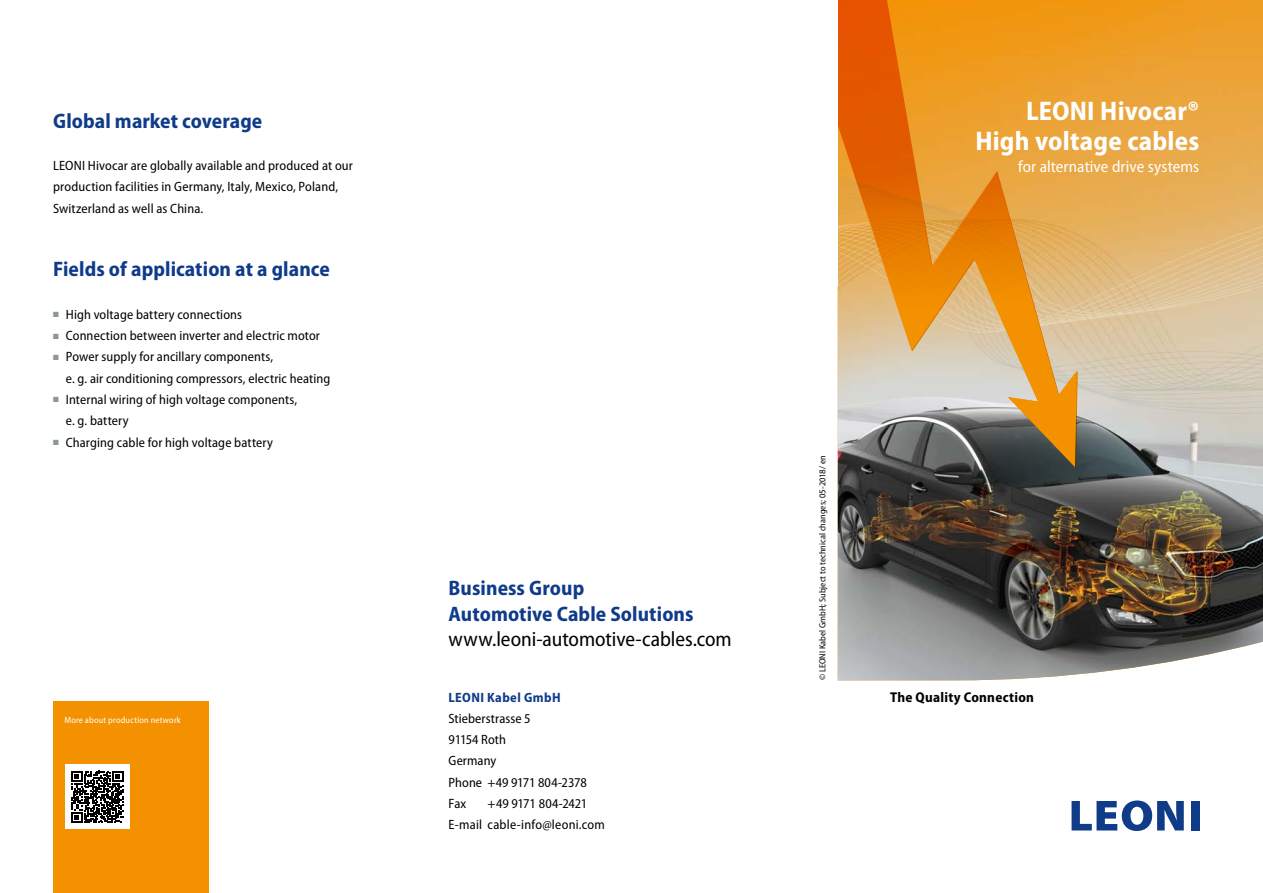
<style>
.page{position:relative;width:1263px;height:893px;background:#fff}
.page>*{position:absolute;margin:0;border:0;box-sizing:border-box;transform-origin:0 0}
.t1{font:700 semi-condensed 27px/30px "Myriad Pro";letter-spacing:.01em;color:#fff;text-align:right}
.t2{font:700 semi-condensed 21px/25.5px "Myriad Pro";letter-spacing:.005em;color:#0f3b89}
.t3{font:semi-condensed 21px "Myriad Pro";color:#000}
.t4{font:semi-condensed 16.5px "Myriad Pro";letter-spacing:.005em;color:#fff}
.t5{font:700 semi-condensed 14.25px "Myriad Pro";letter-spacing:.02em;color:#000}
.t6{font:semi-condensed 13.5px/21.3px "Myriad Pro";letter-spacing:.01em;color:#000}
.t7{font:700 semi-condensed 13.5px "Myriad Pro";letter-spacing:.03em;color:#0f3b89}
.t8{font:semi-condensed 9px "Myriad Pro";letter-spacing:.005em;color:#000}
.t9{font:semi-condensed 9px "Myriad Pro";letter-spacing:.025em;color:#fff}
.t10{font:7.5px "Zapf Dingbats ITC";color:#8a96a0}
.s1{color:#8a96a0}
.s2{font-stretch:normal}
</style>
<div class="page">
<svg style="left:1071px;top:800px;width:113px;height:31px"></svg>
<div style="left:1191px;top:801px;width:8px;height:29px;background:#0f3b89"></div>
<div style="left:53px;top:702px;width:155px;height:191px;background:#f39100"></div>
<div style="left:65px;top:765px;width:65px;height:64px;background:#fff"></div>
<svg style="left:71px;top:771px;width:52px;height:52px"></svg>
<img style="left:838px;top:0;width:425px;height:680px">
<svg style="left:837px;top:0;width:240px;height:467px;background:#da9846"></svg>
<div style="left:716px;top:0;width:122px;height:286px;background:#fff"></div>
<h2 class="t2" style="left:53px;top:107px;width:211px">Global market coverage</h2>
<p class="t6" style="left:53px;top:155px;width:301px">LEONI Hivocar are globally available and produced at our production facilities in Germany, Italy, Mexico, Poland,<br>Switzerland as well as China.</p>
<h2 class="t2" style="left:53px;top:256px;width:278px">Fields of application at a glance</h2>
<p class="t6" style="left:53px;top:304px;width:190px"><span class="s1">■</span> High voltage battery connections</p>
<p class="t10" style="left:59px;top:333px;width:4px">■</p>
<p class="t6" style="left:53px;top:325px;width:268px"><span class="s1">■</span> Connection between inverter and electric motor</p>
<p class="t10" style="left:59px;top:354px;width:4px">■</p>
<p class="t6" style="left:66px;top:346px;width:266px;text-indent:-13px"><span class="s1">■</span> Power supply for ancillary components,<br>e. g. air conditioning compressors, electric heating</p>
<p class="t6" style="left:66px;top:389px;width:233px;text-indent:-13px"><span class="s1">■</span> Internal wiring of high voltage components, e. g. battery</p>
<p class="t10" style="left:59px;top:439px;width:4px">■</p>
<p class="t6" style="left:53px;top:431px;width:221px"><span class="s1">■</span> Charging cable for high voltage battery</p>
<p class="t9" style="left:64px;top:714px;width:118px">More about production network</p>
<h1 class="t1" style="left:975px;top:95px;width:225px">LEONI Hivocar®<br>High voltage cables</h1>
<p class="t4" style="left:1018px;top:156px;width:183px">for alternative drive systems</p>
<h2 class="t2" style="left:449px;top:575px;width:246px">Business Group<br>Automotive Cable Solutions</h2>
<h2 class="t3" style="left:449px;top:626px;width:285px">www.leoni-automotive-cables.com</h2>
<p class="t7" style="left:449px;top:688px;width:114px">LEONI Kabel GmbH</p>
<p class="t6" style="left:449px;top:707px;width:140px">Stieberstrasse 5<br>91154 Roth<br>Germany<br>Phone +49 9171 804-2378<br>Fax</p>
<p class="t6" style="left:449px;top:793px;width:158px;text-indent:39px">+49 9171 804-2421<br>E-mail cable-info@leoni.com</p>
<p class="t8" style="left:817px;top:680px;width:227px;rotate:-90deg">© LEONI Kabel GmbH; Subject to technical changes; 0<span class="s2">5</span>- 201<span class="s2">8</span>/ en</p>
<p class="t5" style="left:890px;top:688px;width:145px">The Quality Connection</p>
</div>
